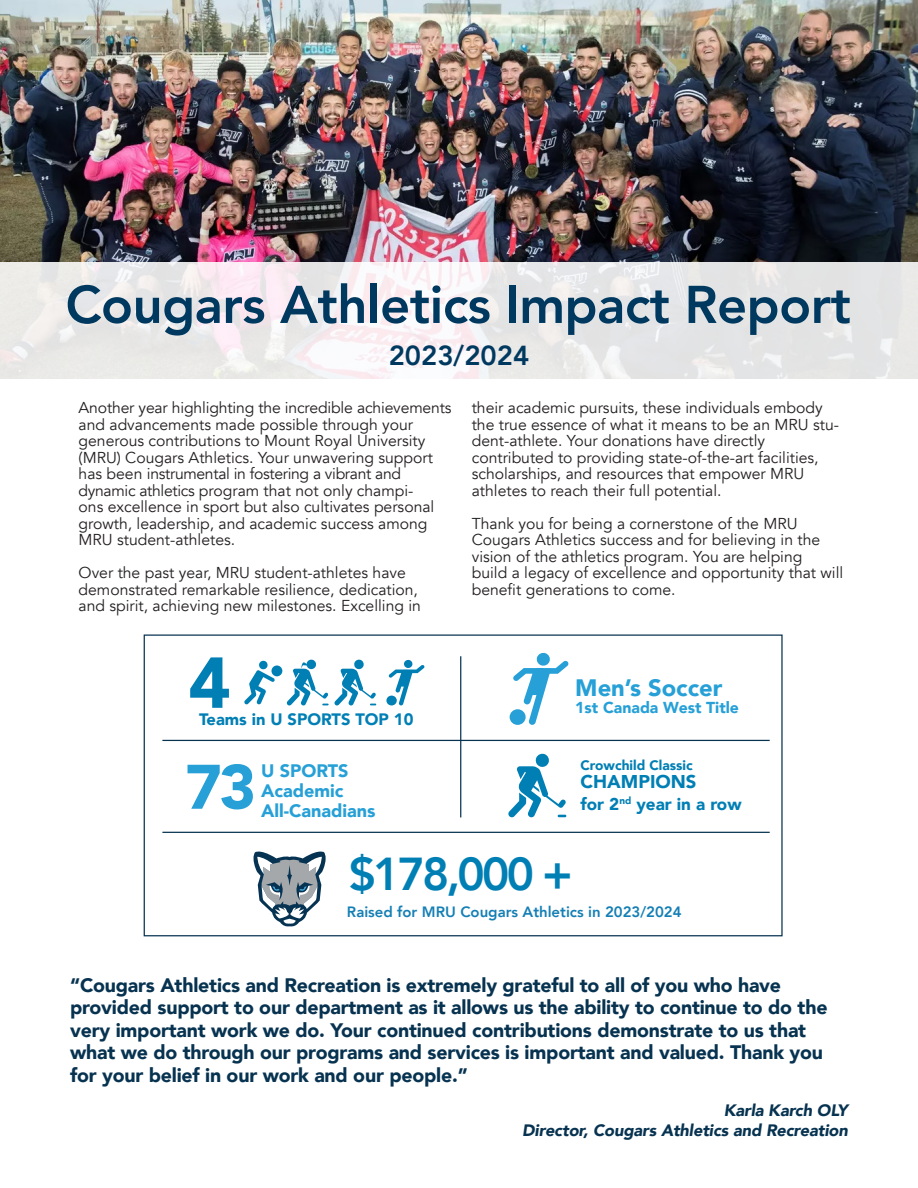
<style>
.page{position:relative;width:918px;height:1188px;background:#fff}
.page>*{position:absolute;margin:0;border:0;box-sizing:border-box;transform-origin:0 0}
.t1{font:900 71.25px "Avenir";color:#007fb5}
.t2{font:900 62.1px "Avenir";color:#26a0d7}
.t3{font:800 52.5px "Avenir";letter-spacing:-.01em;color:#00395f}
.t4{font:800 46.05px "Avenir";letter-spacing:-.06em;color:#007fb5}
.t5{font:800 27.45px "Avenir";color:#00395f}
.t6{font:900 23.7px "Avenir";color:#26a0d7}
.t7{font:900 19.5px/22.5px "Avenir";letter-spacing:-.01em;color:#073351}
.t8{font:900 18.45px "Avenir";color:#007fb5}
.t9{font:900 18px/20.4px "Avenir";color:#26a0d7}
.t10{font:900 17.1px "Avenir";color:#007fb5}
.t11{font:italic 900 16.5px/19.5px "Avenir";letter-spacing:-.01em;color:#073351;text-align:right}
.t12{font:900 16.5px "Avenir";color:#007fb5}
.t13{font:15.75px/16.5px "Avenir";color:#231f20}
.t14{font:900 15.75px "Avenir";color:#26a0d7}
.t15{font:800 15px "Avenir";color:#147fb5}
.t16{font:900 13.8px "Avenir";color:#007fb5}
</style>
<div class="page">
<img style="left:0;top:0;width:918px;height:262px">
<svg style="left:0;top:262px;width:918px;height:117px;fill:#e9e8e8"></svg>
<svg style="left:253px;top:851px;width:73px;height:76px"></svg>
<svg style="left:510px;top:709px;width:16px;height:16px"></svg>
<svg style="left:513px;top:652px;width:56px;height:73px"></svg>
<svg style="left:244px;top:660px;width:31px;height:44px"></svg>
<div style="left:271px;top:665px;width:11px;height:11px;background:#007fb5;border-radius:50%"></div>
<svg style="left:287px;top:659px;width:89px;height:46px"></svg>
<svg style="left:508px;top:753px;width:58px;height:64px"></svg>
<hr style="left:460px;top:656px;width:1px;height:161px;background:#073351">
<hr style="left:162px;top:740px;width:608px;height:1px;background:#073351">
<hr style="left:162px;top:832px;width:608px;height:1px;background:#073351">
<div style="left:386px;top:696px;width:11px;height:9px;background:#007fb5;border-radius:50%"></div>
<svg style="left:389px;top:659px;width:36px;height:46px"></svg>
<p class="t3" style="left:66px;top:264px;width:787px">Cougars Athletics Impact Report</p>
<p class="t5" style="left:389px;top:334px;width:142px">2023/2024</p>
<p class="t13" style="left:79px;top:400px;width:374px">Another year highlighting the incredible achievements and advancements made possible through your generous contributions to Mount Royal University (MRU) Cougars Athletics. Your unwavering support has been instrumental in fostering a vibrant and dynamic athletics program that not only champi-<br>ons excellence in sport but also cultivates personal growth, leadership, and academic success among MRU student-athletes.</p>
<p class="t13" style="left:79px;top:565px;width:344px">Over the past year, MRU student-athletes have demonstrated remarkable resilience, dedication, and spirit, achieving new milestones. Excelling in</p>
<p class="t13" style="left:472px;top:400px;width:369px">their academic pursuits, these individuals embody the true essence of what it means to be an MRU stu&shy;dent-athlete. Your donations have directly contributed to providing state-of-the-art facilities, scholarships, and resources that empower MRU athletes to reach their full potential.</p>
<p class="t13" style="left:472px;top:515px;width:373px">Thank you for being a cornerstone of the MRU Cougars Athletics success and for believing in the vision of the athletics program. You are helping<br>build a legacy of excellence and opportunity that will benefit generations to come.</p>
<p class="t1" style="left:189px;top:622px;width:44px">4</p>
<p class="t12" style="left:199px;top:705px;width:216px">Teams in U SPORTS TOP 10</p>
<p class="t2" style="left:185px;top:734px;width:72px">7 3</p>
<p class="t9" style="left:261px;top:760px;width:116px">U SPORTS<br>Academic<br>All-Canadians</p>
<p class="t6" style="left:575px;top:668px;width:149px">Men’s Soccer</p>
<p class="t14" style="left:575px;top:694px;width:165px">1st Canada West Title</p>
<p class="t16" style="left:580px;top:753px;width:114px">Crowchild Classic</p>
<p class="t8" style="left:580px;top:766px;width:118px">CHAMPIONS</p>
<p class="t10" style="left:580px;top:789px;width:163px">for 2<sup>nd</sup> year in a row</p>
<p class="t4" style="left:349px;top:838px;width:225px">$178,000 +</p>
<p class="t15" style="left:347px;top:900px;width:336px">Raised for MRU Cougars Athletics in 2023/2024</p>
<p class="t7" style="left:70px;top:973px;width:759px">“Cougars Athletics and Recreation is extremely grateful to all of you who have provided support to our department as it allows us the ability to continue to do the very important work we do. Your continued contributions demonstrate to us that what we do through our programs and services is important and valued. Thank you for your belief in our work and our people.”</p>
<p class="t11" style="left:522px;top:1101px;width:327px">Karla Karch OLY<br>Director, Cougars Athletics and Recreation</p>
</div>
